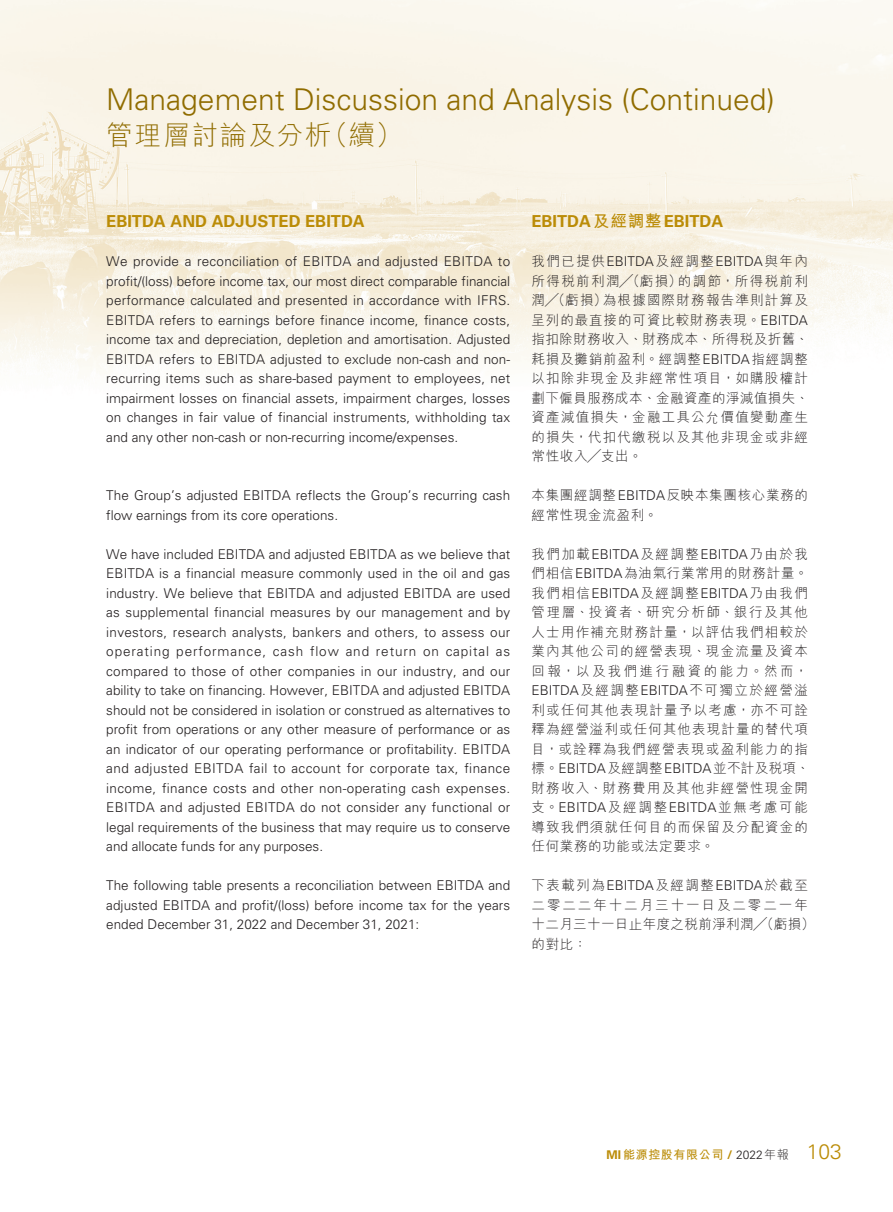
<style>
.page{position:relative;width:893px;height:1212px;background:#fff}
.page>*{position:absolute;margin:0;border:0;box-sizing:border-box;transform-origin:0 0}
.t1{font:300 30px "Univers LT Std";color:#906c00}
.t2{font:300 27px "M Hei HK";letter-spacing:.05em;color:#906c00}
.t3{font:700 16.5px "Univers LT Std";color:#bb8c07}
.t4{font:300 13.5px/19.5px "Univers LT Std";color:#231f20;text-align:justify}
.t5{font:300 13.5px/19.5px "M Hei HK";letter-spacing:.09em;color:#231f20;text-align:justify}
.t6{font:300 13.5px/19.5px "M Hei HK";letter-spacing:.11em;color:#231f20}
.t7{font:300 13.5px/19.5px "M Hei HK";letter-spacing:.05em;color:#231f20}
.t8{font:700 12px "M Hei HK";letter-spacing:.05em;color:#bb8c07}
.s1{font-family:"M Hei HK"}
.s2{font-family:"Univers LT Std"}
.s3{font-family:"Univers LT Std";font-weight:300;color:#231f20}
.s4{font-weight:300;color:#231f20}
.s5{font-family:"Univers LT Std";font-weight:300;font-size:21px}
</style>
<div class="page">
<img style="left:0;top:0;width:893px;height:370px">
<h1 class="t1" style="left:106px;top:81px;width:670px">Management Discussion and Analysis (Continued)</h1>
<h2 class="t2" style="left:106px;top:122px;width:298px">管理層討論及分析（續）</h2>
<p class="t3" style="left:106px;top:212px;width:260px">EBITDA AND ADJUSTED EBITDA</p>
<p class="t4" style="left:106px;top:252px;width:405px">We provide a reconciliation of EBITDA and adjusted EBITDA to profit/(loss) before income tax, our most direct comparable financial performance calculated and presented in accordance with IFRS.<br>EBITDA refers to earnings before finance income, finance costs, income tax and depreciation, depletion and amortisation. Adjusted EBITDA refers to EBITDA adjusted to exclude non-cash and non&shy;recurring items such as share-based payment to employees, net impairment losses on financial assets, impairment charges, losses on changes in fair value of financial instruments, withholding tax and any other non-cash or non-recurring income/expenses.</p>
<p class="t4" style="left:106px;top:486px;width:405px">The Group’s adjusted EBITDA reflects the Group’s recurring cash flow earnings from its core operations.</p>
<p class="t4" style="left:106px;top:544px;width:405px">We have included EBITDA and adjusted EBITDA as we believe that EBITDA is a financial measure commonly used in the oil and gas industry. We believe that EBITDA and adjusted EBITDA are used as supplemental financial measures by our management and by investors, research analysts, bankers and others, to assess our operating performance, cash flow and return on capital as compared to those of other companies in our industry, and our ability to take on financing. However, EBITDA and adjusted EBITDA should not be considered in isolation or construed as alternatives to profit from operations or any other measure of performance or as an indicator of our operating performance or profitability. EBITDA and adjusted EBITDA fail to account for corporate tax, finance income, finance costs and other non-operating cash expenses.<br>EBITDA and adjusted EBITDA do not consider any functional or legal requirements of the business that may require us to conserve and allocate funds for any purposes.</p>
<p class="t4" style="left:106px;top:876px;width:405px">The following table presents a reconciliation between EBITDA and adjusted EBITDA and profit/(loss) before income tax for the years ended December 31, 2022 and December 31, 2021:</p>
<p class="t3" style="left:531px;top:212px;width:193px">EBITDA<span class="s1">及經調整</span>EBITDA</p>
<p class="t5" style="left:531px;top:251px;width:279px">我們已提供<span class="s2">EBITDA</span>及經調整<span class="s2">EBITDA</span>與年內所得稅前利潤╱（虧損）的調節，所得稅前利潤╱（虧損）為根據國際財務報告準則計算及呈列的最直接的可資比較財務表現。<span class="s2">EBITDA</span>指扣除財務收入、財務成本、所得稅及折舊、耗損及攤銷前盈利。經調整<span class="s2">EBITDA</span>指經調整以扣除非現金及非經常性項目，如購股權計劃下僱員服務成本、金融資產的淨減值損失、資產減值損失，金融工具公允價值變動產生的損失，代扣代繳稅以及其他非現金或非經常性收入╱支出。</p>
<p class="t7" style="left:531px;top:485px;width:278px">本集團經調整<span class="s2">EBITDA</span>反映本集團核心業務的經常性現金流盈利。</p>
<p class="t5" style="left:531px;top:544px;width:278px">我們加載<span class="s2">EBITDA</span>及經調整<span class="s2">EBITDA</span>乃由於我們相信<span class="s2">EBITDA</span>為油氣行業常用的財務計量。我們相信<span class="s2">EBITDA</span>及經調整<span class="s2">EBITDA</span>乃由我們管理層、投資者、研究分析師、銀行及其他人士用作補充財務計量，以評估我們相較於業內其他公司的經營表現、現金流量及資本回報，以及我們進行融資的能力。然而，</p>
<p class="t4" style="left:531px;top:681px;width:278px">EBITDA<span class="s1">及經調整</span>EBITDA<span class="s1">不可獨立於經營溢</span></p>
<p class="t5" style="left:531px;top:700px;width:280px;text-align:left">利或任何其他表現計量予以考慮，亦不可詮釋為經營溢利或任何其他表現計量的替代項目，或詮釋為我們經營表現或盈利能力的指標。<span class="s2">EBITDA</span>及經調整<span class="s2">EBITDA</span>並不計及稅項、財務收入、財務費用及其他非經營性現金開支。<span class="s2">EBITDA</span>及經調整<span class="s2">EBITDA</span>並無考慮可能導致我們須就任何目的而保留及分配資金的任何業務的功能或法定要求。</p>
<p class="t6" style="left:531px;top:875px;width:285px">下表載列為<span class="s2">EBITDA</span>及經調整<span class="s2">EBITDA</span>於截至二零二二年十二月三十一日及二零二一年十二月三十一日止年度之稅前淨利潤╱（虧損）的對比：</p>
<p class="t8" style="left:607px;top:1146px;width:237px"><span class="s2">MI</span>能源控股有限公司 <span class="s2">/</span> <span class="s3">2022</span><span class="s4">年報</span> <span class="s5">103</span></p>
</div>
